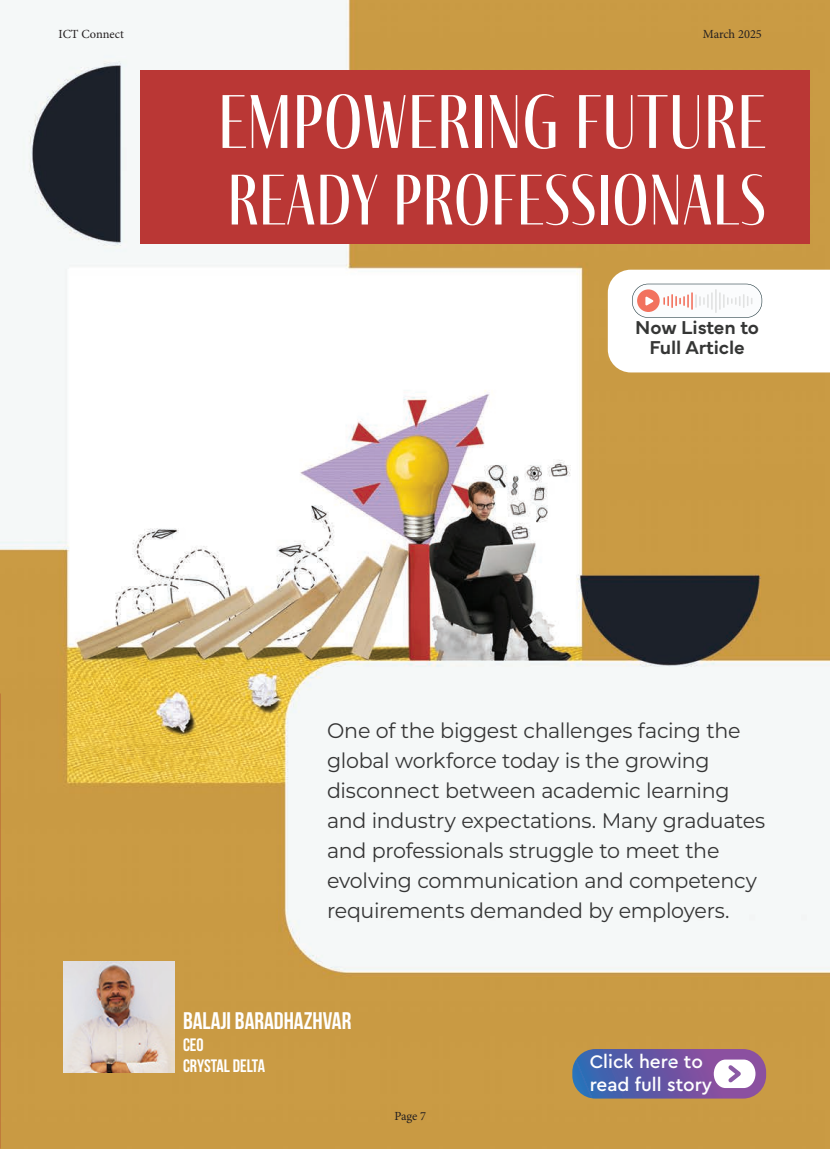
<style>
.page{position:relative;width:830px;height:1149px;background:#fff}
.page>*{position:absolute;margin:0;border:0;box-sizing:border-box;transform-origin:0 0}
.t1{font:78px "Fino Sans";letter-spacing:-.005em;color:#fff}
.t2{font:73.5px "Fino Sans";letter-spacing:-.005em;color:#fff}
.t3{font:700 24px "Bebas Neue";color:#fff}
.t4{font:21px/30px "Montserrat";letter-spacing:-.015em;color:#353535}
.t5{font:600 19.5px/20.5px "Mundial";letter-spacing:-.005em;color:#353635;text-align:center}
.t6{font:500 19.05px/22.8px "Cera Pro";color:#fff}
.t7{font:700 18px/21.6px "Bebas Neue";color:#fff}
.t8{font:12.45px "Minion Pro";letter-spacing:-.005em;color:#231f20}
</style>
<div class="page">
<img style="left:0;top:0;width:829px;height:1148px">
<div style="left:140px;top:70px;width:669px;height:173px;background:#ba3735"></div>
<img style="left:64px;top:961px;width:110px;height:110px">
<svg style="left:607px;top:269px;width:222px;height:103px"></svg>
<svg style="left:572px;top:1048px;width:193px;height:50px;background:#796ca8"></svg>
<p class="t8" style="left:59px;top:26px;width:67px">ICT Connect</p>
<p class="t8" style="left:702px;top:26px;width:60px">March 2025</p>
<h1 class="t1" style="left:217px;top:78px;width:550px">EMPOWERING FUTURE</h1>
<h2 class="t2" style="left:227px;top:158px;width:540px">READY PROFESSIONALS</h2>
<p class="t5" style="left:635px;top:315px;width:125px">Now Listen to<br>Full Article</p>
<p class="t4" style="left:327px;top:714px;width:439px">One of the biggest challenges facing the global workforce today is the growing disconnect between academic learning and industry expectations. Many graduates and professionals struggle to meet the evolving communication and competency requirements demanded by employers.</p>
<p class="t3" style="left:183px;top:1007px;width:170px">BALAJI BARADHAZHVAR</p>
<p class="t7" style="left:183px;top:1033px;width:83px">CEO<br>CRYSTAL DELTA</p>
<p class="t8" style="left:394px;top:1107px;width:33px">Page 7</p>
<p class="t6" style="left:589px;top:1049px;width:124px">Click here to read full story</p>
</div>
